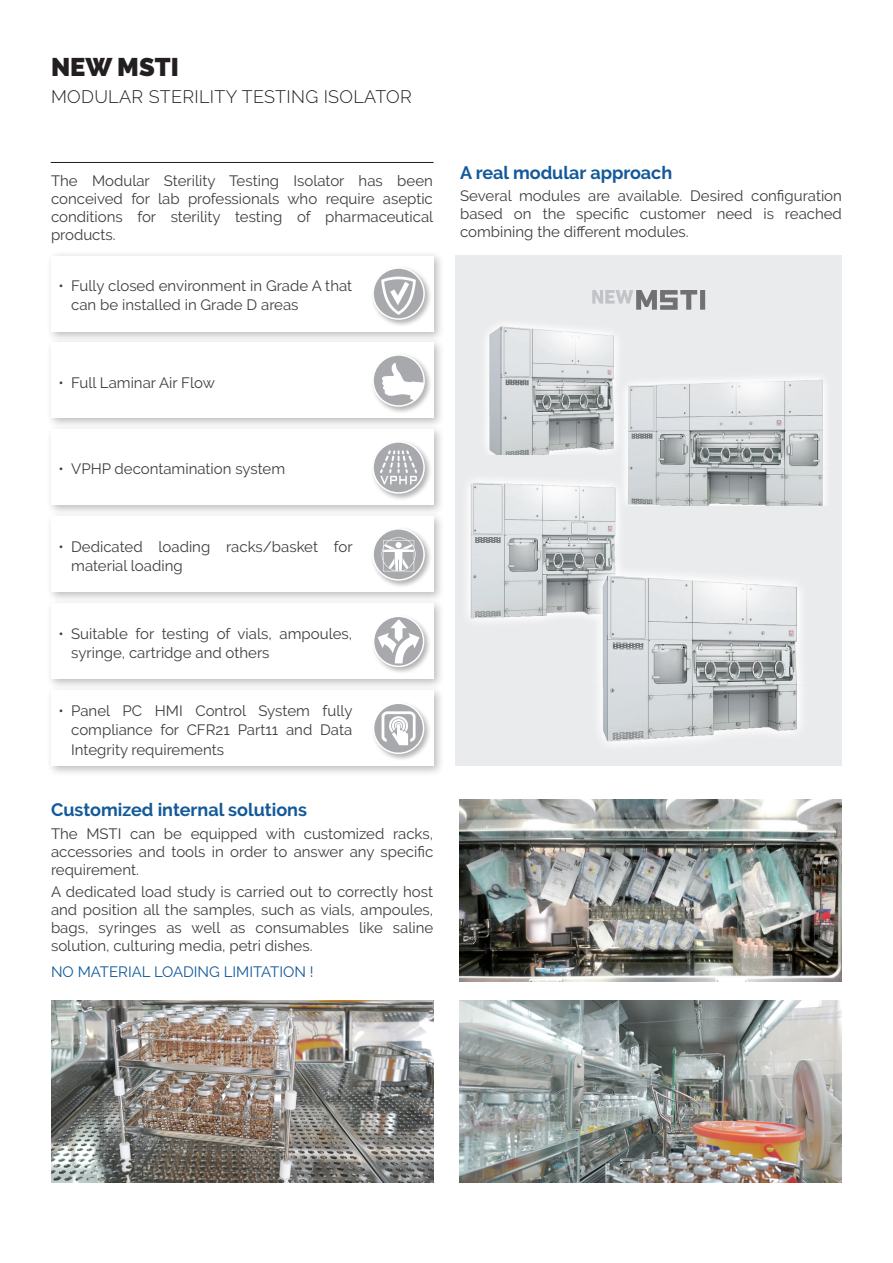
<style>
.page{position:relative;width:893px;height:1263px;background:#fff}
.page>*{position:absolute;margin:0;border:0;box-sizing:border-box;transform-origin:0 0}
._04_Titolo_Interno{font:900 25.5px "Raleway";color:#231f20}
._05_Titolo01{font:700 18px "Raleway";color:#145999}
._05_Sottotitolo_Inte{font:300 18px "Raleway";letter-spacing:.02em;color:#231f20}
._10_Testo{font:15px/18px "Raleway";color:#3e3e3f;text-align:justify}
._10_Testo-2{font:15px "Raleway";color:#145999}
</style>
<div class="page">
<img style="left:459px;top:799px;width:383px;height:182px">
<img style="left:51px;top:1001px;width:383px;height:182px">
<img style="left:459px;top:1001px;width:383px;height:182px">
<hr style="left:51px;top:162px;width:383px;height:1px;background:#231f20">
<div style="left:455px;top:256px;width:387px;height:510px;background:#e6e7e9"></div>
<img style="left:485px;top:322px;width:134px;height:132px">
<img style="left:608px;top:371px;width:219px;height:135px">
<img style="left:466px;top:473px;width:159px;height:150px">
<img style="left:577px;top:564px;width:226px;height:182px">
<div style="left:700px;top:290px;width:5px;height:20px;background:#727072"></div>
<svg style="left:592px;top:290px;width:105px;height:20px"></svg>
<div style="left:46px;top:250px;width:398px;height:93px;background:#231f20;opacity:.3"></div>
<div style="left:51px;top:256px;width:382px;height:75px;background:#fff"></div>
<div style="left:371px;top:266px;width:61px;height:61px;background:#231f20;opacity:.33"></div>
<svg style="left:373px;top:268px;width:51px;height:51px"></svg>
<div style="left:372px;top:267px;width:53px;height:53px;border:2px solid #fff;border-radius:50%"></div>
<svg style="left:381px;top:277px;width:35px;height:38px"></svg>
<div style="left:46px;top:337px;width:398px;height:93px;background:#231f20;opacity:.3"></div>
<div style="left:51px;top:343px;width:382px;height:75px;background:#fff"></div>
<div style="left:371px;top:352px;width:61px;height:62px;background:#231f20;opacity:.33"></div>
<svg style="left:373px;top:355px;width:51px;height:51px"></svg>
<div style="left:372px;top:354px;width:53px;height:53px;border:2px solid #fff;border-radius:50%"></div>
<svg style="left:382px;top:361px;width:42px;height:40px"></svg>
<div style="left:46px;top:598px;width:398px;height:93px;background:#231f20;opacity:.3"></div>
<div style="left:51px;top:603px;width:382px;height:76px;background:#fff"></div>
<div style="left:371px;top:614px;width:61px;height:60px;background:#231f20;opacity:.33"></div>
<svg style="left:374px;top:616px;width:50px;height:50px"></svg>
<div style="left:373px;top:615px;width:51px;height:52px;border:2px solid #fff;border-radius:50%"></div>
<svg style="left:378px;top:619px;width:42px;height:44px"></svg>
<div style="left:46px;top:511px;width:398px;height:93px;background:#231f20;opacity:.3"></div>
<div style="left:51px;top:516px;width:382px;height:76px;background:#fff"></div>
<div style="left:371px;top:526px;width:61px;height:62px;background:#231f20;opacity:.33"></div>
<svg style="left:373px;top:529px;width:51px;height:51px"></svg>
<div style="left:372px;top:528px;width:53px;height:53px;border:2px solid #fff;border-radius:50%"></div>
<svg style="left:381px;top:537px;width:35px;height:34px"></svg>
<div style="left:395px;top:542px;width:7px;height:6px;background:#fff;border-radius:50%"></div>
<div style="left:46px;top:424px;width:398px;height:93px;background:#231f20;opacity:.3"></div>
<div style="left:51px;top:430px;width:382px;height:75px;background:#fff"></div>
<div style="left:371px;top:439px;width:61px;height:62px;background:#231f20;opacity:.33"></div>
<svg style="left:373px;top:442px;width:51px;height:51px"></svg>
<div style="left:372px;top:441px;width:53px;height:53px;border:2px solid #fff;border-radius:50%"></div>
<svg style="left:380px;top:450px;width:37px;height:34px"></svg>
<div style="left:46px;top:685px;width:398px;height:92px;background:#231f20;opacity:.3"></div>
<div style="left:51px;top:690px;width:382px;height:76px;background:#fff"></div>
<div style="left:371px;top:701px;width:61px;height:60px;background:#231f20;opacity:.33"></div>
<svg style="left:374px;top:703px;width:50px;height:50px"></svg>
<div style="left:373px;top:702px;width:51px;height:52px;border:2px solid #fff;border-radius:50%"></div>
<svg style="left:382px;top:711px;width:34px;height:34px"></svg>
<p class="_04_Titolo_Interno" style="left:51px;top:53px;width:129px">NEW MSTI</p>
<p class="_05_Sottotitolo_Inte" style="left:51px;top:87px;width:362px">MODULAR STERILITY TESTING ISOLATOR</p>
<p class="_10_Testo" style="left:51px;top:172px;width:384px">The Modular Sterility Testing Isolator has been conceived for lab professionals who require aseptic conditions for sterility testing of pharmaceutical products.</p>
<p class="_10_Testo" style="left:71px;top:276px;width:282px;line-height:19.5px;text-indent:-13px">• Fully closed environment in Grade A that can be installed in Grade D areas</p>
<p class="_10_Testo" style="left:58px;top:373px;width:158px">• Full Laminar Air Flow</p>
<p class="_05_Titolo01" style="left:460px;top:162px;width:214px">A real modular approach</p>
<p class="_10_Testo" style="left:460px;top:186px;width:383px">Several modules are available. Desired configuration based on the specific customer need is reached combining the different modules.</p>
<p class="_10_Testo" style="left:58px;top:460px;width:228px">• VPHP decontamination system</p>
<p class="_10_Testo" style="left:71px;top:537px;width:283px;line-height:19.5px;text-indent:-13px">• Dedicated loading racks/basket for material loading</p>
<p class="_10_Testo" style="left:71px;top:623px;width:282px;line-height:19.5px;text-indent:-13px">• Suitable for testing of vials, ampoules, syringe, cartridge and others</p>
<p class="_10_Testo" style="left:71px;top:701px;width:283px;line-height:19.5px;text-indent:-13px">• Panel PC HMI Control System fully compliance for CFR21 Part11 and Data Integrity requirements</p>
<p class="_05_Titolo01" style="left:51px;top:800px;width:258px">Customized internal solutions</p>
<p class="_10_Testo" style="left:51px;top:824px;width:384px">The MSTI can be equipped with customized racks, accessories and tools in order to answer any specific requirement.</p>
<p class="_10_Testo" style="left:51px;top:882px;width:384px">A dedicated load study is carried out to correctly host and position all the samples, such as vials, ampoules, bags, syringes as well as consumables like saline solution, culturing media, petri dishes.</p>
<p class="_10_Testo-2" style="left:51px;top:963px;width:264px">NO MATERIAL LOADING LIMITATION !</p>
</div>
